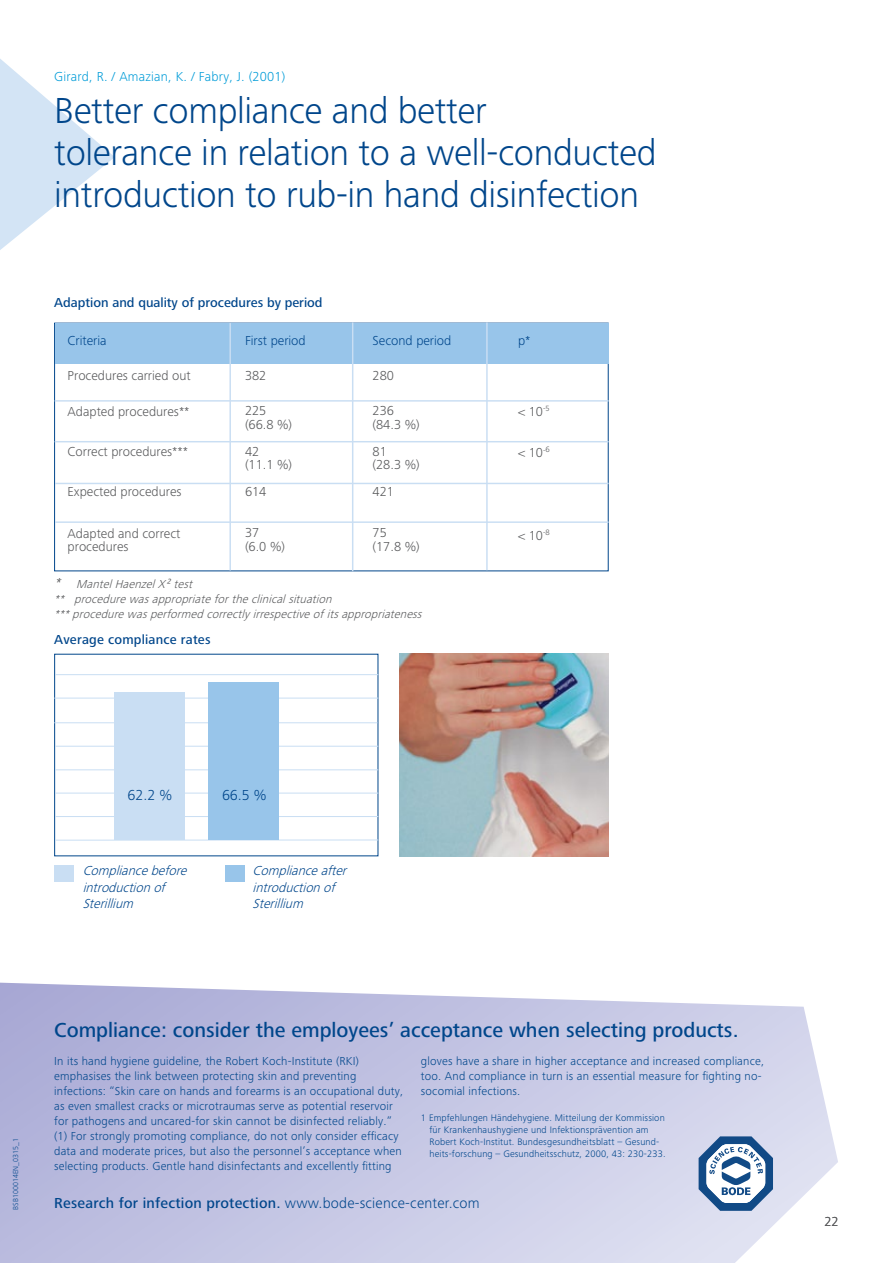
<style>
.page{position:relative;width:893px;height:1263px;background:#fff}
.page>*{position:absolute;margin:0;border:0;box-sizing:border-box;transform-origin:0 0}
.t1{font:300 37.5px/42px "Frutiger Next LTW1 G";letter-spacing:-.01em;color:#00468b}
.t2{font:500 21px "Frutiger Next LTW1 G";color:#00468b}
.t3{font:500 15px "Frutiger Next Pro";letter-spacing:.015em;color:#00468b}
.t4{font:300 15px "Frutiger Next LTW1 G";color:#00468b}
.t5{font:300 13.5px/13.5px "Frutiger Next LTW1 G";color:#58595b}
.t6{font:italic 300 13.5px/16.5px "Frutiger Next LTW1 G";color:#00468b}
.t7{font:500 13.5px "Frutiger Next LTW1 G";color:#00468b}
.t8{font:300 13.5px "Frutiger Next LTW1 G";letter-spacing:.015em;color:#009cd8}
.t9{font:300 13.5px "Frutiger Next LTW1 G";color:#00468b}
.t10{font:300 12px/15px "Frutiger Next LTW1 G";letter-spacing:.015em;color:#00468b}
.t11{font:italic 300 12px/15px "Frutiger Next LTW1 G";color:#58595b}
.t12{font:300 9.75px/12px "Frutiger Next LTW1 G";letter-spacing:.015em;color:#00468b}
.t13{font:300 7.5px "Frutiger Next LTW1 G";letter-spacing:.005em;color:#00468b}
.s1{font-size:15px}
.s2{font-family:"Frutiger Next LTW1 G";font-weight:300}
</style>
<div class="page">
<svg style="left:0;top:59px;width:115px;height:191px"></svg>
<img style="left:400px;top:654px;width:209px;height:202px">
<hr style="left:54px;top:722px;width:323px;height:1px;background:#c9def3">
<hr style="left:55px;top:746px;width:323px;height:1px;background:#c9def3">
<hr style="left:55px;top:769px;width:323px;height:1px;background:#c9def3">
<hr style="left:55px;top:793px;width:323px;height:1px;background:#c9def3">
<hr style="left:55px;top:816px;width:323px;height:1px;background:#c9def3">
<hr style="left:56px;top:839px;width:322px;height:1px;background:#c9def3">
<hr style="left:55px;top:674px;width:323px;height:1px;background:#c9def3">
<hr style="left:54px;top:698px;width:324px;height:1px;background:#c9def3">
<div style="left:114px;top:693px;width:71px;height:147px;background:#c9def3"></div>
<div style="left:208px;top:682px;width:71px;height:158px;background:#98c5ea"></div>
<div style="left:54px;top:865px;width:20px;height:17px;background:#c9def3"></div>
<div style="left:225px;top:865px;width:20px;height:17px;background:#98c5ea"></div>
<div style="left:55px;top:323px;width:554px;height:41px;background:#98c5ea"></div>
<hr style="left:55px;top:400px;width:554px;height:2px;background:#c9def3">
<hr style="left:55px;top:441px;width:554px;height:1px;background:#c9def3">
<hr style="left:55px;top:483px;width:554px;height:1px;background:#c9def3">
<hr style="left:55px;top:521px;width:554px;height:2px;background:#c9def3">
<hr style="left:229px;top:323px;width:2px;height:247px;background:#c9def3">
<hr style="left:352px;top:322px;width:1px;height:249px;background:#c9def3">
<hr style="left:486px;top:322px;width:2px;height:248px;background:#c9def3">
<svg style="left:0;top:983px;width:838px;height:280px;background:#c8c9e5"></svg>
<svg style="left:699px;top:1136px;width:74px;height:75px"></svg>
<p class="t8" style="left:54px;top:69px;width:233px">Girard, R. / Amazian, K. / Fabry, J. (2001)</p>
<h1 class="t1" style="left:54px;top:90px;width:604px">Better compliance and better<br>tolerance in relation to a well-conducted introduction to rub-in hand disinfection</h1>
<p class="t7" style="left:54px;top:295px;width:270px">Adaption and quality of procedures by period</p>
<p class="t9" style="left:68px;top:333px;width:41px">Criteria</p>
<p class="t5" style="left:68px;top:369px;width:125px">Procedures carried out</p>
<p class="t5" style="left:68px;top:404px;width:123px">Adapted procedures**</p>
<p class="t5" style="left:68px;top:445px;width:122px">Correct procedures***</p>
<p class="t5" style="left:68px;top:485px;width:115px">Expected procedures</p>
<p class="t5" style="left:68px;top:526px;width:114px">Adapted and correct procedures</p>
<p class="t9" style="left:245px;top:333px;width:62px">First period</p>
<p class="t5" style="left:245px;top:369px;width:23px">382</p>
<p class="t5" style="left:245px;top:404px;width:49px">225 (66.8 %)</p>
<p class="t5" style="left:245px;top:445px;width:49px">42<br>(11.1 %)</p>
<p class="t5" style="left:245px;top:485px;width:23px">614</p>
<p class="t5" style="left:245px;top:526px;width:42px">37<br>(6.0 %)</p>
<p class="t9" style="left:373px;top:333px;width:80px">Second period</p>
<p class="t5" style="left:373px;top:369px;width:23px">280</p>
<p class="t5" style="left:373px;top:404px;width:49px">236 (84.3 %)</p>
<p class="t5" style="left:373px;top:445px;width:49px">81<br>(28.3 %)</p>
<p class="t5" style="left:373px;top:485px;width:23px">421</p>
<p class="t5" style="left:373px;top:526px;width:49px">75<br>(17.8 %)</p>
<p class="t11" style="left:54px;top:577px;width:372px"><span class="s1">*</span> MantelHaenzelX²test<br>** procedurewasappropriatefortheclinicalsituation ***procedurewasperformed correctlyirrespectiveofitsappropriateness</p>
<p class="t7" style="left:54px;top:632px;width:158px">Average compliance rates</p>
<p class="t9" style="left:518px;top:333px;width:14px">p*</p>
<p class="t5" style="left:518px;top:404px;width:33px">&lt; 10<sup>-5</sup></p>
<p class="t5" style="left:518px;top:446px;width:33px">&lt; 10<sup>-</sup><sup>6</sup></p>
<p class="t5" style="left:518px;top:528px;width:33px">&lt; 10<sup>-</sup><sup>8</sup></p>
<p class="t4" style="left:128px;top:786px;width:46px">62.2 %</p>
<p class="t4" style="left:222px;top:786px;width:46px">66.5 %</p>
<p class="t6" style="left:83px;top:862px;width:109px">Compliancebefore introductionof<br>Sterillium</p>
<p class="t6" style="left:253px;top:862px;width:99px">Complianceafter introductionof<br>Sterillium</p>
<p class="t13" style="left:11px;top:1210px;width:73px;rotate:-90deg">BSB100014EN_0315_1</p>
<h2 class="t2" style="left:54px;top:1018px;width:686px">Compliance: consider the employees’ acceptance when selecting products.</h2>
<p class="t10" style="left:54px;top:1053px;width:351px">In its hand hygiene guideline, the Robert Koch-Institute (RKI) emphasises the link between protecting skin and preventing infections: “Skin care on hands and forearms is an occupational duty, as even smallest cracks or microtraumas serve as potential reservoir for pathogens and uncared-for skin cannot be disinfected reliably.” (1) For strongly promoting compliance, do not only consider efficacy data and moderate prices, but also the personnel’s acceptance when selecting products. Gentle hand disinfectants and excellently fitting</p>
<p class="t10" style="left:421px;top:1053px;width:345px">gloves have a share in higher acceptance and increased compliance, too. And compliance in turn is an essential measure for fighting no&shy;socomial infections.</p>
<p class="t12" style="left:429px;top:1111px;width:238px;text-indent:-9px">1 Empfehlungen Händehygiene. Mitteilung der Kommission für Krankenhaushygiene und Infektionsprävention am Robert Koch-Institut. Bundesgesundheitsblatt – Gesund&shy;heits-forschung – Gesundheitsschutz, 2000, 43: 230-233.</p>
<p class="t3" style="left:54px;top:1195px;width:427px">Research for infection protection. <span class="s2">www.bode-science-center.com</span></p>
<p class="t5" style="left:824px;top:1215px;width:16px">22</p>
</div>
